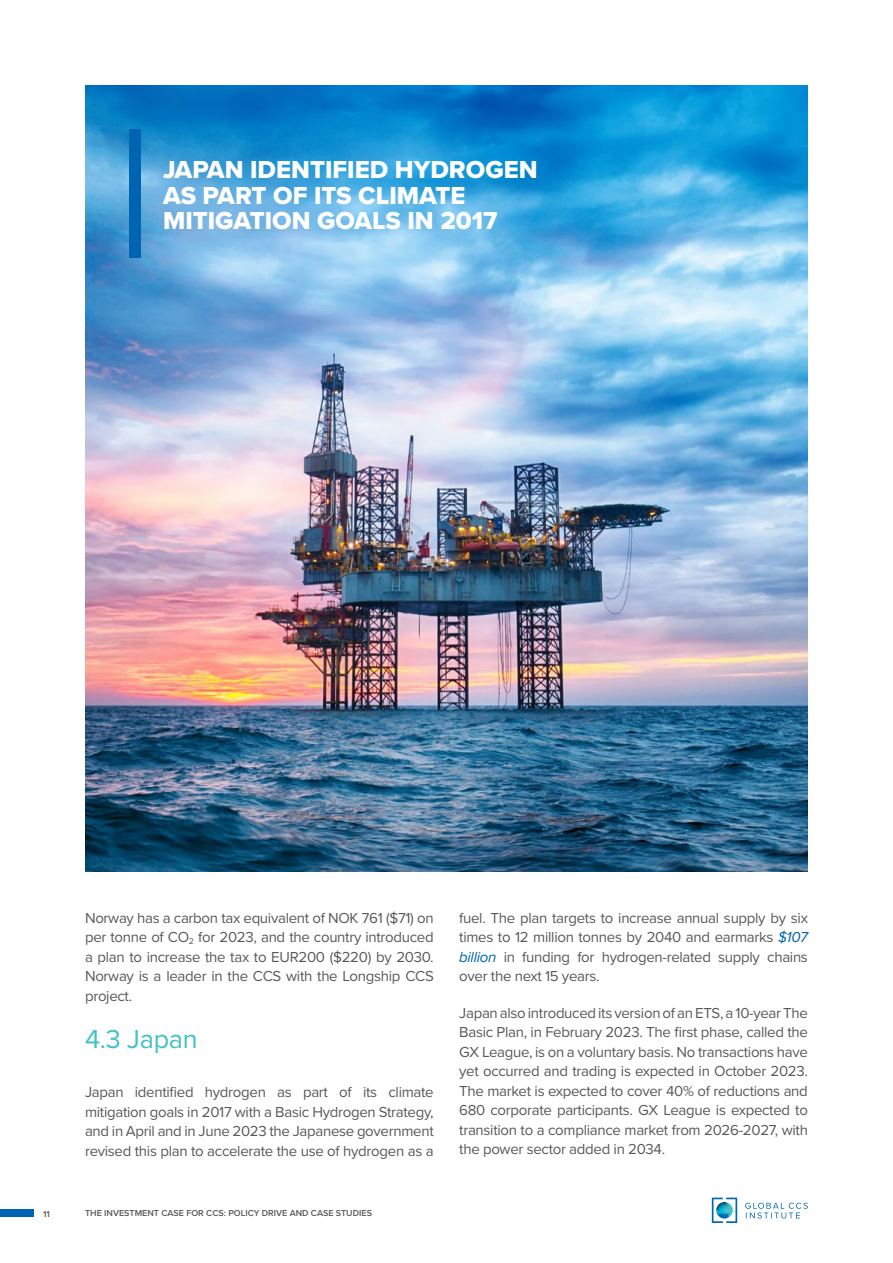
<style>
.page{position:relative;width:893px;height:1263px;background:#fff}
.page>*{position:absolute;margin:0;border:0;box-sizing:border-box;transform-origin:0 0}
.t1{font:27px "Proxima Nova";letter-spacing:-.01em;color:#42c1c7}
.t2{font:25.5px/25.5px "Proxima Nova Extrabld";color:#fff}
.t3{font:15px/19.5px "Proxima Nova";letter-spacing:-.02em;color:#58595b;text-align:justify}
.t4{font:600 9px "Proxima Nova";color:#58595b}
.s1{font-style:italic;color:#0064b0}
</style>
<div class="page">
<div style="left:0;top:1209px;width:34px;height:7px;background:#0064b0"></div>
<svg style="left:712px;top:1197px;width:96px;height:26px"></svg>
<svg style="left:716px;top:1202px;width:17px;height:16px"></svg>
<img style="left:85px;top:85px;width:723px;height:787px">
<div style="left:129px;top:130px;width:11px;height:128px;background:#0064b0"></div>
<h2 class="t2" style="left:163px;top:157px;width:376px">JAPAN IDENTIFIED HYDROGEN<br>AS PART OF ITS CLIMATE<br>MITIGATION GOALS IN 2017</h2>
<p class="t3" style="left:85px;top:907px;width:350px">Norway has a carbon tax equivalent of NOK 761 ($71) on per tonne of CO<sub>2</sub> for 2023, and the country introduced a plan to increase the tax to EUR200 ($220) by 2030.<br>Norway is a leader in the CCS with the Longship CCS project.</p>
<h1 class="t1" style="left:85px;top:1019px;width:114px">4.3 Japan</h1>
<p class="t3" style="left:85px;top:1082px;width:350px">Japan identified hydrogen as part of its climate mitigation goals in 2017 with a Basic Hydrogen Strategy, and in April and in June 2023 the Japanese government revised this plan to accelerate the use of hydrogen as a</p>
<p class="t4" style="left:43px;top:1207px;width:8px">11</p>
<p class="t4" style="left:85px;top:1206px;width:288px">THE INVESTMENT CASE FOR CCS: POLICY DRIVE AND CASE STUDIES</p>
<p class="t3" style="left:459px;top:907px;width:350px">fuel. The plan targets to increase annual supply by six times to 12 million tonnes by 2040 and earmarks <span class="s1">$107 billion</span> in funding for hydrogen-related supply chains over the next 15 years.</p>
<p class="t3" style="left:459px;top:1002px;width:350px">Japan also introduced its version of an ETS, a 10-year The Basic Plan, in February 2023. The first phase, called the GX League, is on a voluntary basis. No transactions have yet occurred and trading is expected in October 2023.<br>The market is expected to cover 40% of reductions and 680 corporate participants. GX League is expected to transition to a compliance market from 2026-2027, with the power sector added in 2034.</p>
</div>
